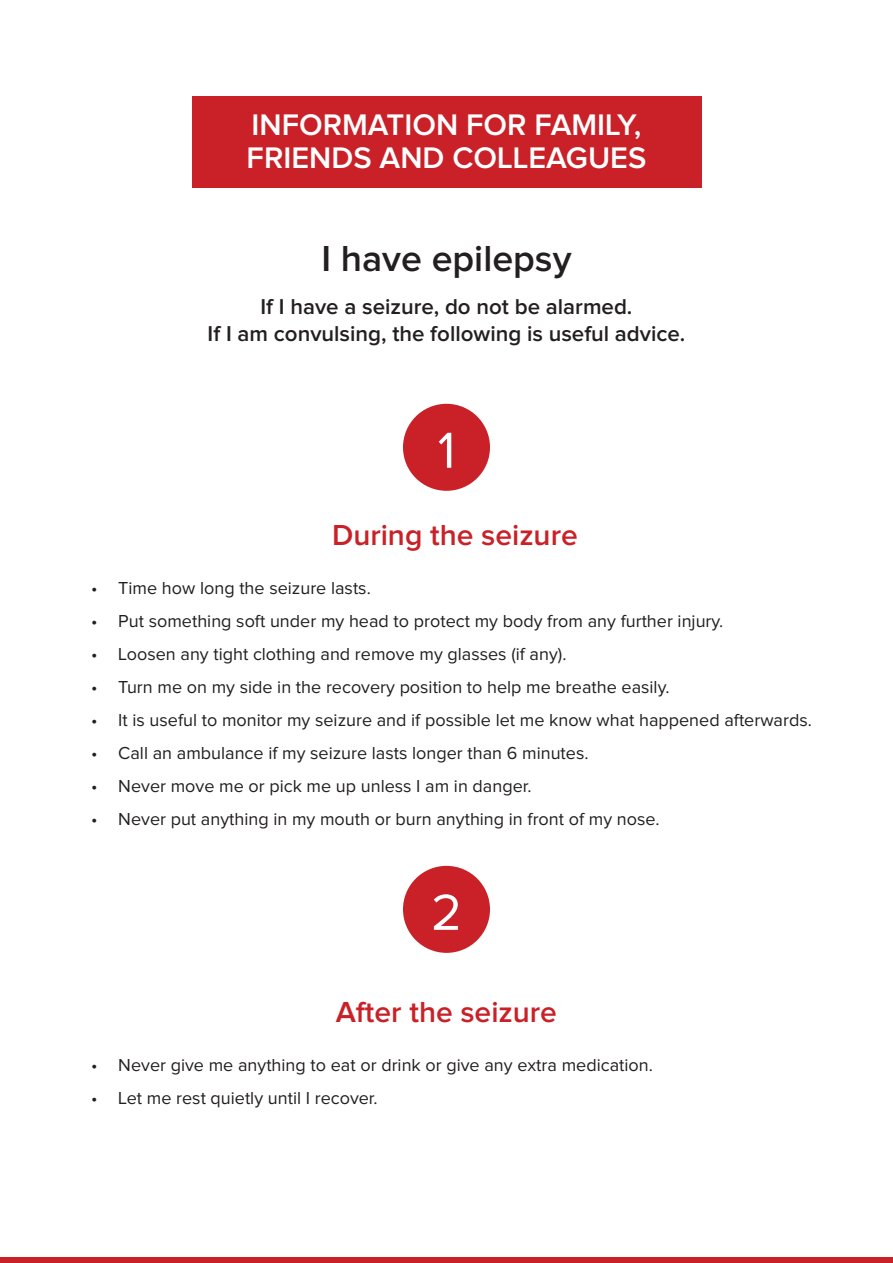
<style>
.page{position:relative;width:893px;height:1263px;background:#fff}
.page>*{position:absolute;margin:0;border:0;box-sizing:border-box;transform-origin:0 0}
.t1{font:52.5px "Proxima Nova";color:#fff}
.t2{font:600 37.5px "Proxima Nova";color:#231f20}
.t3{font:600 30.9px/33px "Proxima Nova";color:#fff}
.t4{font:600 30px "Proxima Nova";color:#c92127}
.t5{font:600 22.35px "Proxima Nova";color:#231f20}
.t6{font:18px "Proxima Nova";color:#231f20}
</style>
<div class="page">
<div style="left:192px;top:96px;width:509px;height:91px;background:#c92127"></div>
<div style="left:403px;top:404px;width:87px;height:87px;background:#c92127;border-radius:50%"></div>
<div style="left:403px;top:866px;width:87px;height:87px;background:#c92127;border-radius:50%"></div>
<div style="left:0;top:1257px;width:893px;height:6px;background:#c92127"></div>
<p class="t3" style="left:247px;top:110px;width:401px">INFORMATION FOR FAMILY,<br>FRIENDS AND COLLEAGUES</p>
<p class="t2" style="left:321px;top:242px;width:252px">I have epilepsy</p>
<p class="t5" style="left:261px;top:297px;width:373px">If I have a seizure, do not be alarmed.</p>
<p class="t5" style="left:208px;top:324px;width:479px">If I am convulsing, the following is useful advice.</p>
<p class="t1" style="left:438px;top:426px;width:19px">1</p>
<p class="t4" style="left:332px;top:521px;width:247px">During the seizure</p>
<p class="t6" style="left:91px;top:580px;width:281px">• Time how long the seizure lasts.</p>
<p class="t6" style="left:91px;top:613px;width:634px">• Put something soft under my head to protect my body from any further injury.</p>
<p class="t6" style="left:91px;top:646px;width:477px">• Loosen any tight clothing and remove my glasses (if any).</p>
<p class="t6" style="left:91px;top:679px;width:580px">• Turn me on my side in the recovery position to help me breathe easily.</p>
<p class="t6" style="left:91px;top:712px;width:722px">• It is useful to monitor my seizure and if possible let me know what happened afterwards.</p>
<p class="t6" style="left:91px;top:745px;width:499px">• Call an ambulance if my seizure lasts longer than 6 minutes.</p>
<p class="t6" style="left:91px;top:778px;width:442px">• Never move me or pick me up unless I am in danger.</p>
<p class="t6" style="left:91px;top:811px;width:570px">• Never put anything in my mouth or burn anything in front of my nose.</p>
<p class="t1" style="left:431px;top:888px;width:32px">2</p>
<p class="t4" style="left:336px;top:998px;width:223px">After the seizure</p>
<p class="t6" style="left:91px;top:1057px;width:563px">• Never give me anything to eat or drink or give any extra medication.</p>
<p class="t6" style="left:91px;top:1090px;width:288px">• Let me rest quietly until I recover.</p>
</div>
